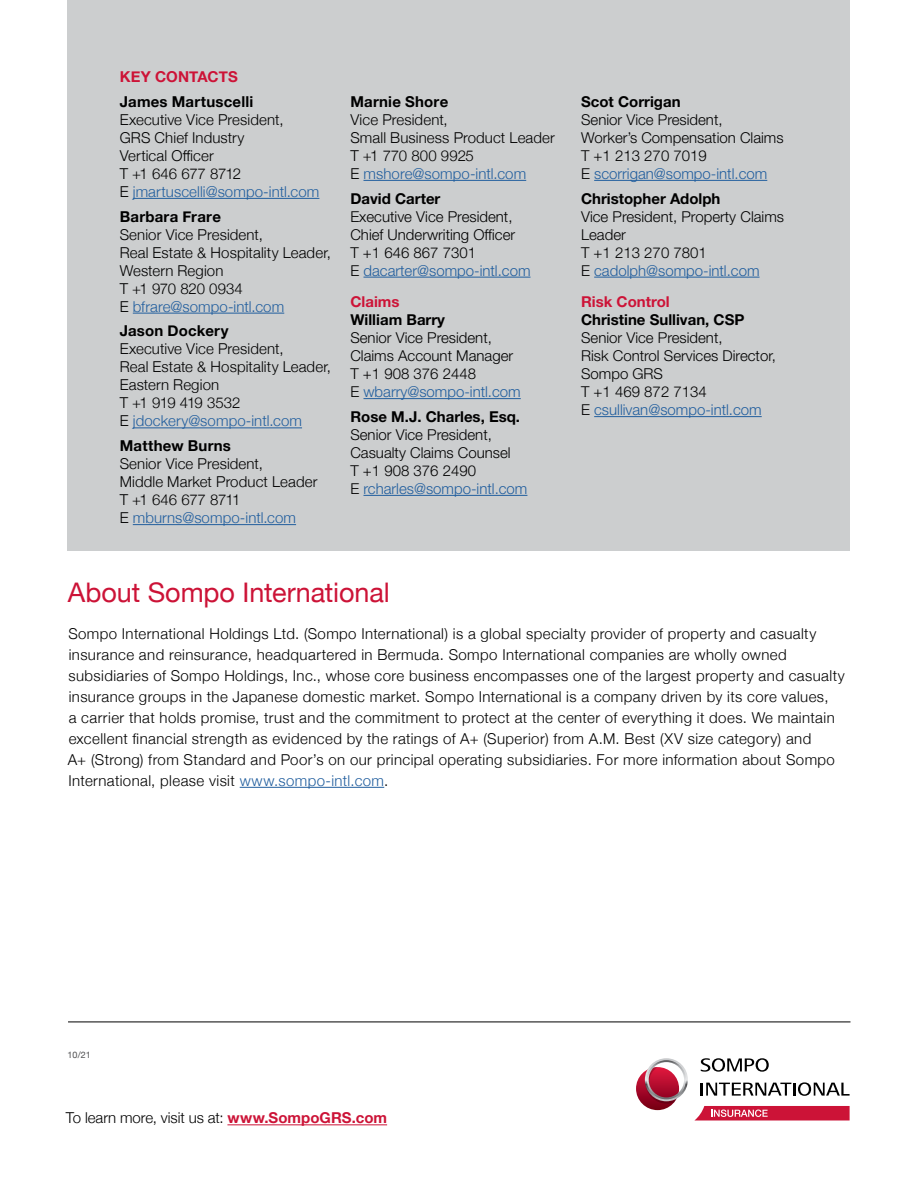
<style>
.page{position:relative;width:918px;height:1188px;background:#fff}
.page>*{position:absolute;margin:0;border:0;box-sizing:border-box;transform-origin:0 0}
.t1{font:27px "Helvetica Neue";letter-spacing:-.005em;color:#cc1337}
.t2{font:300 15px/21px "Helvetica Neue";letter-spacing:.025em;color:#000}
.t3{font:300 15px/18px "Helvetica Neue LT Std";color:#000}
.t4{font:300 15px/18px "Helvetica Neue";letter-spacing:.005em;color:#000}
.t5{font:700 15px "Helvetica Neue LT Std";color:#000}
.t6{font:700 15px "Helvetica Neue";letter-spacing:.015em;color:#000}
.t7{font:300 15px "Helvetica Neue";color:#000}
.t8{font:700 15px "Helvetica Neue LT Std";color:#cc1337}
.t9{font:700 15px "Helvetica Neue";letter-spacing:.005em;color:#cc1337}
.t10{font:9px "Helvetica Neue";color:#4d4d4f}
.s1{color:#215e9e}
.s2{font-weight:700;color:#cc1337}
</style>
<div class="page">
<div style="left:68px;top:0;width:782px;height:551px;background:#cccecf"></div>
<hr style="left:240px;top:787px;width:144px;height:1px;background:#215e9e">
<hr style="left:68px;top:1022px;width:783px;height:1px;background:#000">
<hr style="left:227px;top:1124px;width:160px;height:1px;background:#cc1337">
<hr style="left:133px;top:198px;width:186px;height:1px;background:#215e9e">
<hr style="left:133px;top:313px;width:151px;height:1px;background:#215e9e">
<hr style="left:133px;top:427px;width:169px;height:1px;background:#215e9e">
<hr style="left:133px;top:524px;width:163px;height:1px;background:#215e9e">
<hr style="left:363px;top:180px;width:163px;height:1px;background:#215e9e">
<hr style="left:363px;top:277px;width:168px;height:1px;background:#215e9e">
<hr style="left:363px;top:398px;width:158px;height:1px;background:#215e9e">
<hr style="left:363px;top:495px;width:164px;height:1px;background:#215e9e">
<hr style="left:594px;top:180px;width:173px;height:1px;background:#215e9e">
<hr style="left:594px;top:277px;width:166px;height:1px;background:#215e9e">
<hr style="left:594px;top:416px;width:168px;height:1px;background:#215e9e">
<svg style="left:701px;top:1058px;width:68px;height:14px"></svg>
<svg style="left:701px;top:1082px;width:149px;height:14px"></svg>
<svg style="left:695px;top:1106px;width:155px;height:14px;background:#d2304f"></svg>
<svg style="left:636px;top:1067px;width:43px;height:43px"></svg>
<svg style="left:645px;top:1058px;width:43px;height:46px"></svg>
<p class="t9" style="left:120px;top:65px;width:120px">KEY CONTACTS</p>
<p class="t6" style="left:120px;top:90px;width:135px">James Martuscelli</p>
<p class="t4" style="left:120px;top:109px;width:201px">Executive Vice President,<br>GRS Chief Industry<br>Vertical Officer<br>T +1 646 677 8712<br>E <span class="s1">jmartuscelli@sompo-intl.com</span></p>
<p class="t6" style="left:120px;top:205px;width:103px">Barbara Frare</p>
<p class="t4" style="left:120px;top:224px;width:213px">Senior Vice President,<br>Real Estate &amp; Hospitality Leader,<br>Western Region<br>T +1 970 820 0934<br>E <span class="s1">bfrare@sompo-intl.com</span></p>
<p class="t6" style="left:120px;top:319px;width:110px">Jason Dockery</p>
<p class="t4" style="left:120px;top:339px;width:213px">Executive Vice President,<br>Real Estate &amp; Hospitality Leader,<br>Eastern Region<br>T +1 919 419 3532<br>E <span class="s1">jdockery@sompo-intl.com</span></p>
<p class="t6" style="left:120px;top:434px;width:113px">Matthew Burns</p>
<p class="t4" style="left:120px;top:454px;width:199px">Senior Vice President,<br>Middle Market Product Leader<br>T +1 646 677 8711<br>E <span class="s1">mburns@sompo-intl.com</span></p>
<p class="t6" style="left:350px;top:90px;width:99px">Marnie Shore</p>
<p class="t4" style="left:350px;top:109px;width:206px">Vice President,<br>Small Business Product Leader<br>T +1 770 800 9925<br>E <span class="s1">mshore@sompo-intl.com</span></p>
<p class="t5" style="left:350px;top:189px;width:92px">David Carter</p>
<p class="t3" style="left:350px;top:207px;width:182px">Executive Vice President,<br>Chief Underwriting Officer<br>T +1 646 867 7301<br>E <span class="s1">dacarter@sompo-intl.com</span></p>
<p class="t8" style="left:350px;top:292px;width:51px">Claims</p>
<p class="t5" style="left:350px;top:310px;width:96px">William Barry</p>
<p class="t3" style="left:350px;top:328px;width:172px">Senior Vice President,<br>Claims Account Manager<br>T +1 908 376 2448<br>E <span class="s1">wbarry@sompo-intl.com</span></p>
<p class="t5" style="left:350px;top:407px;width:171px">Rose M.J. Charles, Esq.</p>
<p class="t3" style="left:350px;top:425px;width:179px">Senior Vice President,<br>Casualty Claims Counsel<br>T +1 908 376 2490<br>E <span class="s1">rcharles@sompo-intl.com</span></p>
<p class="t5" style="left:581px;top:92px;width:101px">Scot Corrigan</p>
<p class="t3" style="left:581px;top:110px;width:204px">Senior Vice President,<br>Worker’s Compensation Claims<br>T +1 213 270 7019<br>E <span class="s1">scorrigan@sompo-intl.com</span></p>
<p class="t5" style="left:581px;top:189px;width:141px">Christopher Adolph</p>
<p class="t3" style="left:581px;top:207px;width:204px">Vice President, Property Claims<br>Leader<br>T +1 213 270 7801<br>E <span class="s1">cadolph@sompo-intl.com</span></p>
<p class="t8" style="left:581px;top:292px;width:90px">Risk Control</p>
<p class="t5" style="left:581px;top:310px;width:165px">Christine Sullivan, CSP</p>
<p class="t3" style="left:581px;top:328px;width:196px">Senior Vice President,<br>Risk Control Services Director,<br>Sompo GRS<br>T +1 469 872 7134<br>E <span class="s1">csullivan@sompo-intl.com</span></p>
<h1 class="t1" style="left:68px;top:573px;width:324px">About Sompo International</h1>
<p class="t2" style="left:68px;top:622px;width:778px">Sompo International Holdings Ltd. (Sompo International) is a global specialty provider of property and casualty insurance and reinsurance, headquartered in Bermuda. Sompo International companies are wholly owned subsidiaries of Sompo Holdings, Inc., whose core business encompasses one of the largest property and casualty insurance groups in the Japanese domestic market. Sompo International is a company driven by its core values,<br>a carrier that holds promise, trust and the commitment to protect at the center of everything it does. We maintain excellent financial strength as evidenced by the ratings of A+ (Superior) from A.M. Best (XV size category) and<br>A+ (Strong) from Standard and Poor’s on our principal operating subsidiaries. For more information about Sompo International, please visit <span class="s1">www.sompo-intl.com</span>.</p>
<p class="t10" style="left:68px;top:1048px;width:25px">10/21</p>
<p class="t7" style="left:66px;top:1106px;width:323px">To learn more, visit us at: <span class="s2">www.SompoGRS.com</span></p>
</div>
